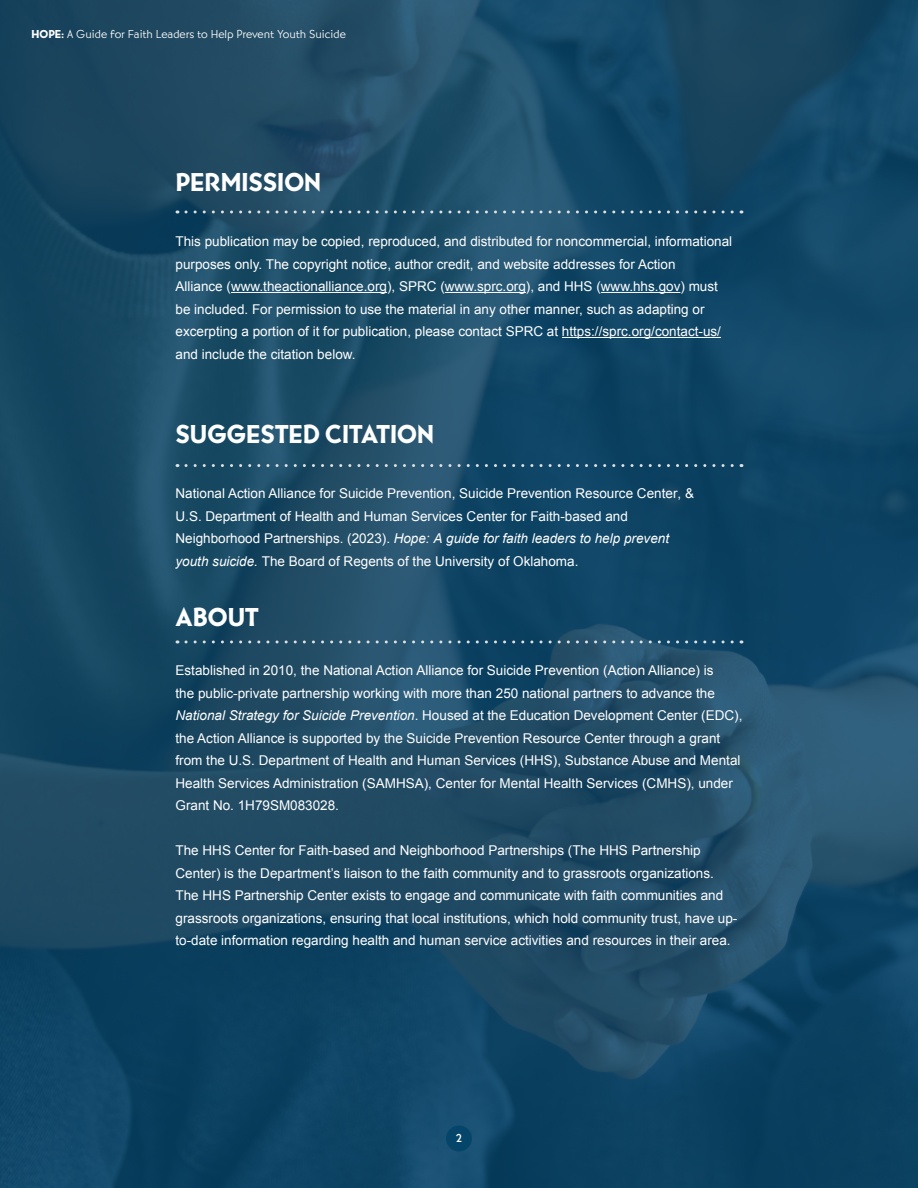
<style>
.page{position:relative;width:918px;height:1188px;background:#fff}
.page>*{position:absolute;margin:0;border:0;box-sizing:border-box;transform-origin:0 0}
.H2_-_Blue_Text{font:27px "Bernhard Got URW Hea";color:#fff}
.Body_Text{font:13.5px/22.5px "Arial";color:#fff}
.H2_-_Blue_Text-2{font:13.5px/22.5px "Arial";color:#fff}
.t1{font:300 12px "Bernhard Got URW";color:#fff}
.t2{font:500 12px "Bernhard Got URW";color:#fff}
.s1{font-family:"Bernhard Got URW Hea";font-weight:400}
.s2{font-style:italic}
</style>
<div class="page">
<img style="left:1px;top:0;width:917px;height:1188px">
<hr style="left:231px;top:292px;width:156px;height:1px;background:#fff">
<hr style="left:445px;top:292px;width:81px;height:1px;background:#fff">
<hr style="left:601px;top:292px;width:79px;height:1px;background:#fff">
<hr style="left:562px;top:337px;width:159px;height:1px;background:#fff">
<svg style="left:186px;top:210px;width:556px;height:3px;background:#476d83"></svg>
<svg style="left:186px;top:464px;width:556px;height:3px;background:#486f85"></svg>
<svg style="left:186px;top:640px;width:556px;height:3px;background:#476d83"></svg>
<div style="left:446px;top:1126px;width:26px;height:25px;background:#06456a;border-radius:50%"></div>
<p class="t1" style="left:32px;top:26px;width:316px"><span class="s1">HOPE:</span> A Guide for Faith Leaders to Help Prevent Youth Suicide</p>
<h2 class="H2_-_Blue_Text" style="left:176px;top:166px;width:147px">PERMISSION</h2>
<p class="Body_Text" style="left:175px;top:230px;width:558px">This publication may be copied, reproduced, and distributed for noncommercial, informational purposes only. The copyright notice, author credit, and website addresses for Action<br>Alliance (www.theactionalliance.org), SPRC (www.sprc.org), and HHS (www.hhs.gov) must be included. For permission to use the material in any other manner, such as adapting or excerpting a portion of it for publication, please contact SPRC at https://sprc.org/contact-us/ and include the citation below.</p>
<h2 class="H2_-_Blue_Text" style="left:176px;top:418px;width:260px">SUGGESTED CITATION</h2>
<h2 class="H2_-_Blue_Text-2" style="left:176px;top:482px;width:520px">National Action Alliance for Suicide Prevention, Suicide Prevention Resource Center, &amp; U.S. Department of Health and Human Services Center for Faith-based and Neighborhood Partnerships. (2023). <span class="s2">Hope: A guide for faith leaders to help prevent youth suicide.</span> The Board of Regents of the University of Oklahoma.</h2>
<h2 class="H2_-_Blue_Text" style="left:176px;top:601px;width:85px">ABOUT</h2>
<p class="Body_Text" style="left:176px;top:659px;width:568px">Established in 2010, the National Action Alliance for Suicide Prevention (Action Alliance) is<br>the public-private partnership working with more than 250 national partners to advance the <span class="s2">National Strategy for Suicide Prevention</span>. Housed at the Education Development Center (EDC), the Action Alliance is supported by the Suicide Prevention Resource Center through a grant from the U.S. Department of Health and Human Services (HHS), Substance Abuse and Mental Health Services Administration (SAMHSA), Center for Mental Health Services (CMHS), under Grant No. 1H79SM083028.</p>
<p class="Body_Text" style="left:176px;top:840px;width:563px">The HHS Center for Faith-based and Neighborhood Partnerships (The HHS Partnership Center) is the Department’s liaison to the faith community and to grassroots organizations.<br>The HHS Partnership Center exists to engage and communicate with faith communities and grassroots organizations, ensuring that local institutions, which hold community trust, have up&shy;to-date information regarding health and human service activities and resources in their area.</p>
<p class="t2" style="left:456px;top:1131px;width:7px">2</p>
</div>
